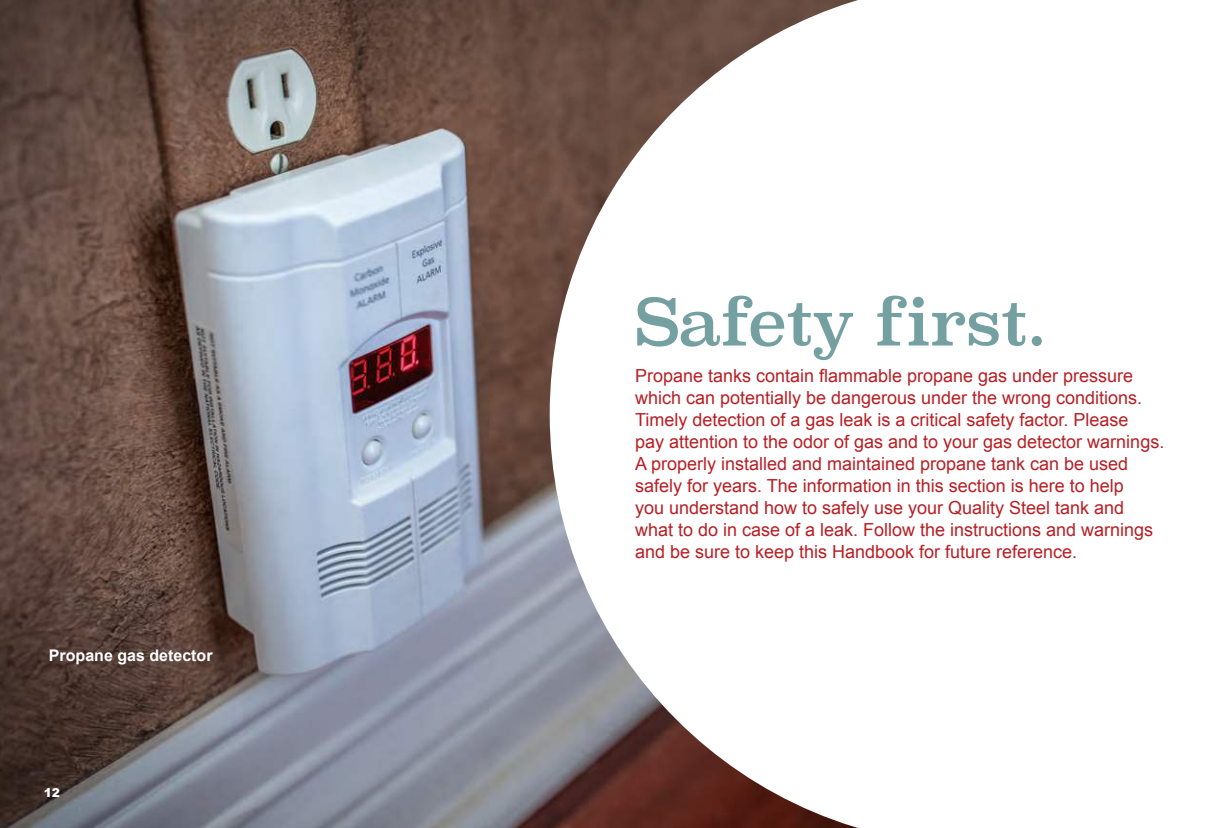
<style>
.page{position:relative;width:1224px;height:828px;background:#fff}
.page>*{position:absolute;margin:0;border:0;box-sizing:border-box;transform-origin:0 0}
.t1{font:64px "Superclarendon";letter-spacing:-.02em;color:#75a0a1}
.t2{font:18px/22px "Arial";color:#b62025}
.t3{font:700 16px "Arial";color:#fff}
.t4{font:900 12.2px "Arial";color:#fff}
</style>
<div class="page">
<img style="left:0;top:0;width:550px;height:828px">
<svg style="left:550px;top:0;width:308px;height:828px"></svg>
<p class="t3" style="left:49px;top:649px;width:165px">Propane gas detector</p>
<p class="t4" style="left:44px;top:785px;width:18px">12</p>
<h1 class="t1" style="left:634px;top:279px;width:415px">Safety 昀椀rst.</h1>
<p class="t2" style="left:635px;top:365px;width:531px">Propane tanks contain 昀氀ammable propane gas under pressure which can potentially be dangerous under the wrong conditions.<br>Timely detection of a gas leak is a critical safety factor. Please<br>pay attention to the odor of gas and to your gas detector warnings.<br>A properly installed and maintained propane tank can be used safely for years. The information in this section is here to help<br>you understand how to safely use your Quality Steel tank and what to do in case of a leak. Follow the instructions and warnings and be sure to keep this Handbook for future reference.</p>
</div>
